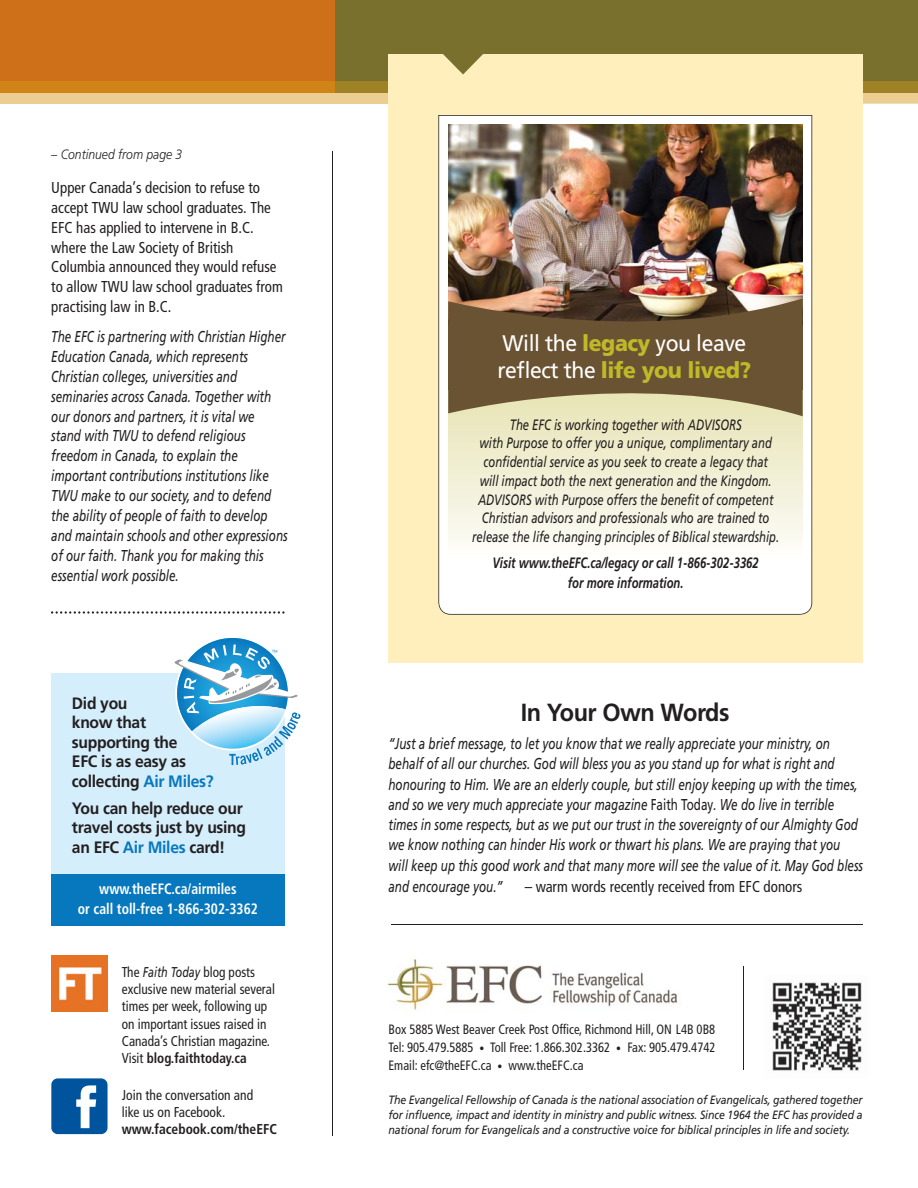
<style>
.page{position:relative;width:918px;height:1188px;background:#fff}
.page>*{position:absolute;margin:0;border:0;box-sizing:border-box;transform-origin:0 0}
.t1{font:700 24.75px "Frutiger";letter-spacing:-.02em;color:#231f20;scale:.95 1}
.t2{font:22.5px/27px "Frutiger";letter-spacing:-.02em;color:#fff;scale:.94 1}
.t3{font:700 16.5px/19.5px "Frutiger";letter-spacing:-.02em;color:#231f20;scale:.95 1}
.t4{font:italic 15.75px/19.8px "Frutiger";color:#231f20;scale:.74 1}
.t5{font:condensed 15.75px/19.8px "Frutiger";color:#231f20;scale:.95 1}
.t6{font:italic 15px/18.8px "Frutiger";color:#231f20;text-align:center;scale:.75 1}
.t7{font:italic 700 15px/20.2px "Frutiger";color:#231f20;text-align:center;scale:.75 1}
.t8{font:700 condensed 15px/19.5px "Frutiger";color:#fff;text-align:center;scale:.91 1}
.t9{font:condensed 14.25px/17.2px "Frutiger";color:#231f20;scale:.93 1}
.t10{font:condensed 14.25px/17.2px "Frutiger";color:#231f20;scale:.95 1}
.t11{font:condensed 13.5px/18px "Frutiger";color:#231f20;text-align:justify;scale:.93 1}
.t12{font:italic 300 13.5px "Frutiger";color:#231f20;scale:.9 1}
.t13{font:italic 12px/15px "Frutiger";letter-spacing:-.01em;color:#231f20;text-align:justify;scale:.88 1}
.s1{color:#0878be}
.s2{font-style:italic;font-stretch:normal}
.s3{font-weight:700}
.s4{font-weight:900;color:#bfb92a}
.s5{font-style:normal}
.s6{font-size:10.5px}
</style>
<div class="page">
<div style="left:333px;top:0;width:585px;height:93px;background:#79702e"></div>
<div style="left:0;top:0;width:335px;height:93px;background:#ce7019"></div>
<svg style="left:863px;top:93px;width:55px;height:11px"></svg>
<div style="left:863px;top:81px;width:55px;height:12px;background:#9f8226"></div>
<div style="left:0;top:93px;width:388px;height:11px;background:#edce92"></div>
<div style="left:335px;top:81px;width:53px;height:12px;background:#9f8226"></div>
<div style="left:0;top:81px;width:335px;height:12px;background:#d18416"></div>
<img style="left:387px;top:958px;width:291px;height:52px">
<hr style="left:743px;top:966px;width:1px;height:104px;background:#231f20">
<img style="left:772px;top:982px;width:90px;height:89px">
<hr style="left:332px;top:151px;width:1px;height:985px;background:#231f20">
<div style="left:388px;top:54px;width:475px;height:608px;background:#ffefbc"></div>
<svg style="left:443px;top:54px;width:40px;height:21px"></svg>
<svg style="left:438px;top:115px;width:374px;height:500px;background:#f5f5f4"></svg>
<img style="left:448px;top:125px;width:355px;height:173px">
<svg style="left:448px;top:416px;width:355px;height:142px;background:#f3f1db"></svg>
<div style="left:448px;top:325px;width:355px;height:64px;background:#6a5333"></div>
<svg style="left:448px;top:389px;width:355px;height:27px;background:#b4a881"></svg>
<img style="left:448px;top:298px;width:355px;height:27px">
<hr style="left:391px;top:925px;width:472px;height:1px;background:#231f20">
<div style="left:51px;top:673px;width:234px;height:252px;background:#d4eefb"></div>
<svg style="left:174px;top:644px;width:126px;height:121px"></svg>
<img style="left:51px;top:955px;width:56px;height:57px">
<div style="left:51px;top:1078px;width:57px;height:56px;background:#00549e;border-radius:6px"></div>
<svg style="left:76px;top:1085px;width:20px;height:43px"></svg>
<div style="left:51px;top:874px;width:234px;height:51px;background:#0878be"></div>
<svg style="left:51px;top:611px;width:234px;height:3px"></svg>
<p class="t12" style="left:51px;top:149px;width:147px">– Continued from page 3</p>
<p class="t5" style="left:51px;top:179px;width:245px">Upper Canada’s decision to refuse to accept TWU law school graduates. The EFC has applied to intervene in B.C. where the Law Society of British Columbia announced they would refuse to allow TWU law school graduates from practising law in B.C.</p>
<p class="t4" style="left:51px;top:328px;width:321px">The EFC is partnering with Christian Higher Education Canada, which represents Christian colleges, universities and seminaries across Canada. Together with our donors and partners, it is vital we stand with TWU to defend religious freedom in Canada, to explain the important contributions institutions like TWU make to our society, and to defend the ability of people of faith to develop and maintain schools and other expressions of our faith. Thank you for making this essential work possible.</p>
<p class="t3" style="left:72px;top:695px;width:151px">Did you<br>know that supporting the<br>EFC is as easy as collecting <span class="s1">Air Miles?</span></p>
<p class="t3" style="left:72px;top:799px;width:185px">You can help reduce our travel costs just by using an EFC <span class="s1">Air Miles</span> card!</p>
<p class="t8" style="left:78px;top:880px;width:199px">www.theEFC.ca/airmiles<br>or call toll-free 1-866-302-3362</p>
<p class="t9" style="left:122px;top:964px;width:166px">The <span class="s2">Faith Today</span> blog posts exclusive new material several times per week, following up on important issues raised in<br>Canada’s Christian magazine.<br>Visit <span class="s3">blog.faithtoday.ca</span></p>
<p class="t10" style="left:122px;top:1087px;width:165px">Join the conversation and<br>like us on Facebook. <span class="s3">www.facebook.com/theEFC</span></p>
<p class="t2" style="left:497px;top:331px;width:272px">Will the <span class="s4">legacy</span> you leave reflect the <span class="s4">life you lived?</span></p>
<p class="t6" style="left:472px;top:416px;width:411px">The EFC is working together with ADVISORS<br>with Purpose to offer you a unique, complimentary and confidential service as you seek to create a legacy that will impact both the next generation and the Kingdom.<br>ADVISORS with Purpose offers the benefit of competent Christian advisors and professionals who are trained to release the life changing principles of Biblical stewardship.</p>
<p class="t7" style="left:493px;top:553px;width:356px">Visit www.theEFC.ca/legacy or call 1-866-302-3362 for more information.</p>
<p class="t1" style="left:521px;top:702px;width:221px">In Your Own Words</p>
<p class="t4" style="left:388px;top:735px;width:643px;line-height:20.4px">“Just a brief message, to let you know that we really appreciate your ministry, on behalf of all our churches. God will bless you as you stand up for what is right and honouring to Him. We are an elderly couple, but still enjoy keeping up with the times, and so we very much appreciate your magazine <span class="s5">Faith Today</span>. We do live in terrible times in some respects, but as we put our trust in the sovereignty of our Almighty God we know nothing can hinder His work or thwart his plans. We are praying that you will keep up this good work and that many more will see the value of it. May God bless and encourage you.”</p>
<p class="t5" style="left:525px;top:877px;width:294px">– warm words recently received from EFC donors</p>
<p class="t11" style="left:388px;top:1021px;width:353px">Box 5885 West Beaver Creek Post Office, Richmond Hill, ON L4B 0B8<br>Tel: 905.479.5885 <span class="s6">•</span> Toll Free: 1.866.302.3362 <span class="s6">•</span> Fax: 905.479.4742<br>Email: efc@theEFC.ca <span class="s6">•</span> www.theEFC.ca</p>
<p class="t13" style="left:388px;top:1094px;width:540px">The Evangelical Fellowship of Canada is the national association of Evangelicals, gathered together for influence, impact and identity in ministry and public witness. Since 1964 the EFC has provided a national forum for Evangelicals and a constructive voice for biblical principles in life and society.</p>
</div>
